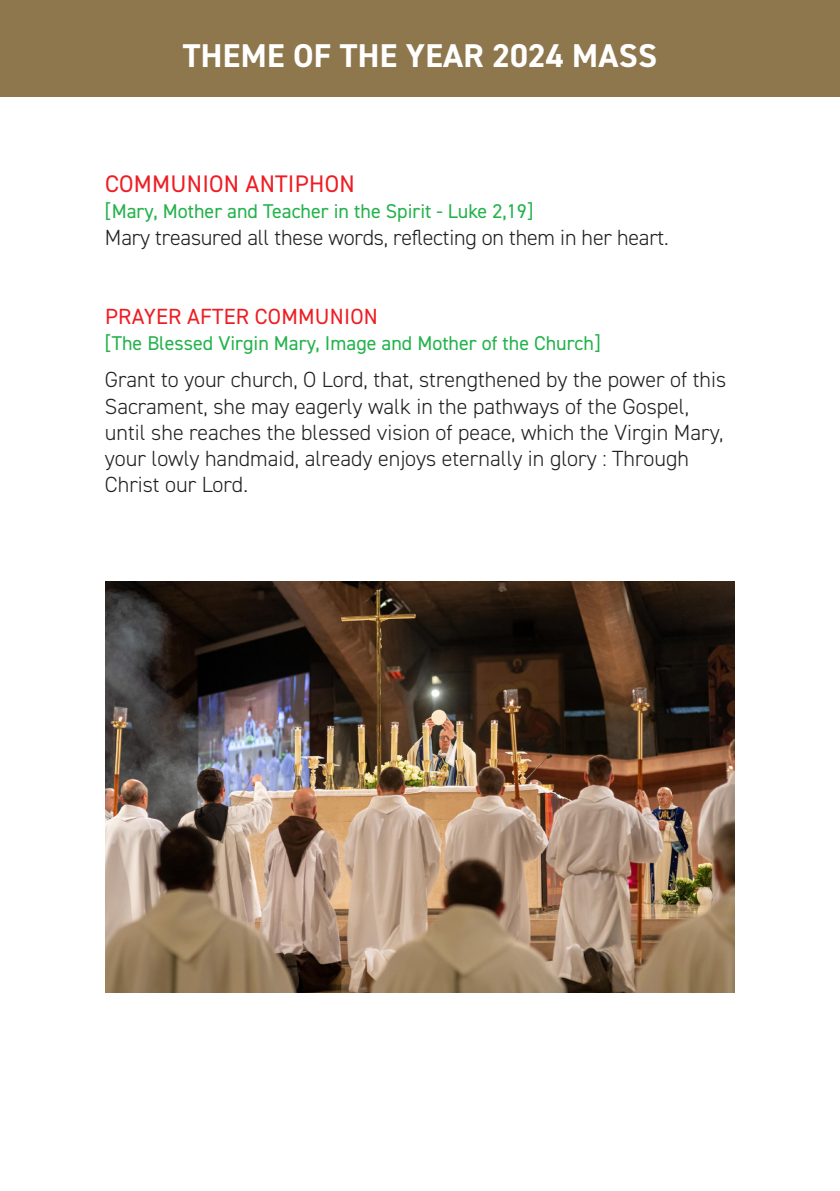
<style>
.page{position:relative;width:840px;height:1191px;background:#fff}
.page>*{position:absolute;margin:0;border:0;box-sizing:border-box;transform-origin:0 0}
.t1{font:700 33px "DIN2014";letter-spacing:.01em;color:#fff}
.t2{font:24px "DIN2014";letter-spacing:.01em;color:#ee1d23}
.t3{font:300 22px/26px "DIN2014";color:#231f20}
.t4{font:22px "DIN2014";letter-spacing:.01em;color:#ee1d23}
.t5{font:20px "DIN2014";color:#23b24b}
</style>
<div class="page">
<div style="left:0;top:0;width:839px;height:96px;background:#8e774d"></div>
<img style="left:105px;top:581px;width:629px;height:411px">
<p class="t1" style="left:183px;top:34px;width:475px">THEME OF THE YEAR 2024 MASS</p>
<p class="t2" style="left:105px;top:168px;width:251px">COMMUNION ANTIPHON</p>
<p class="t5" style="left:105px;top:199px;width:429px">[Mary, Mother and Teacher in the Spirit - Luke 2,19]</p>
<p class="t3" style="left:105px;top:224px;width:565px">Mary treasured all these words, reflecting on them in her heart.</p>
<p class="t4" style="left:105px;top:302px;width:274px">PRAYER AFTER COMMUNION</p>
<p class="t5" style="left:105px;top:331px;width:497px">[The Blessed Virgin Mary, Image and Mother of the Church]</p>
<p class="t3" style="left:105px;top:367px;width:622px">Grant to your church, O Lord, that, strengthened by the power of this Sacrament, she may eagerly walk in the pathways of the Gospel, until she reaches the blessed vision of peace, which the Virgin Mary, your lowly handmaid, already enjoys eternally in glory : Through Christ our Lord.</p>
</div>
